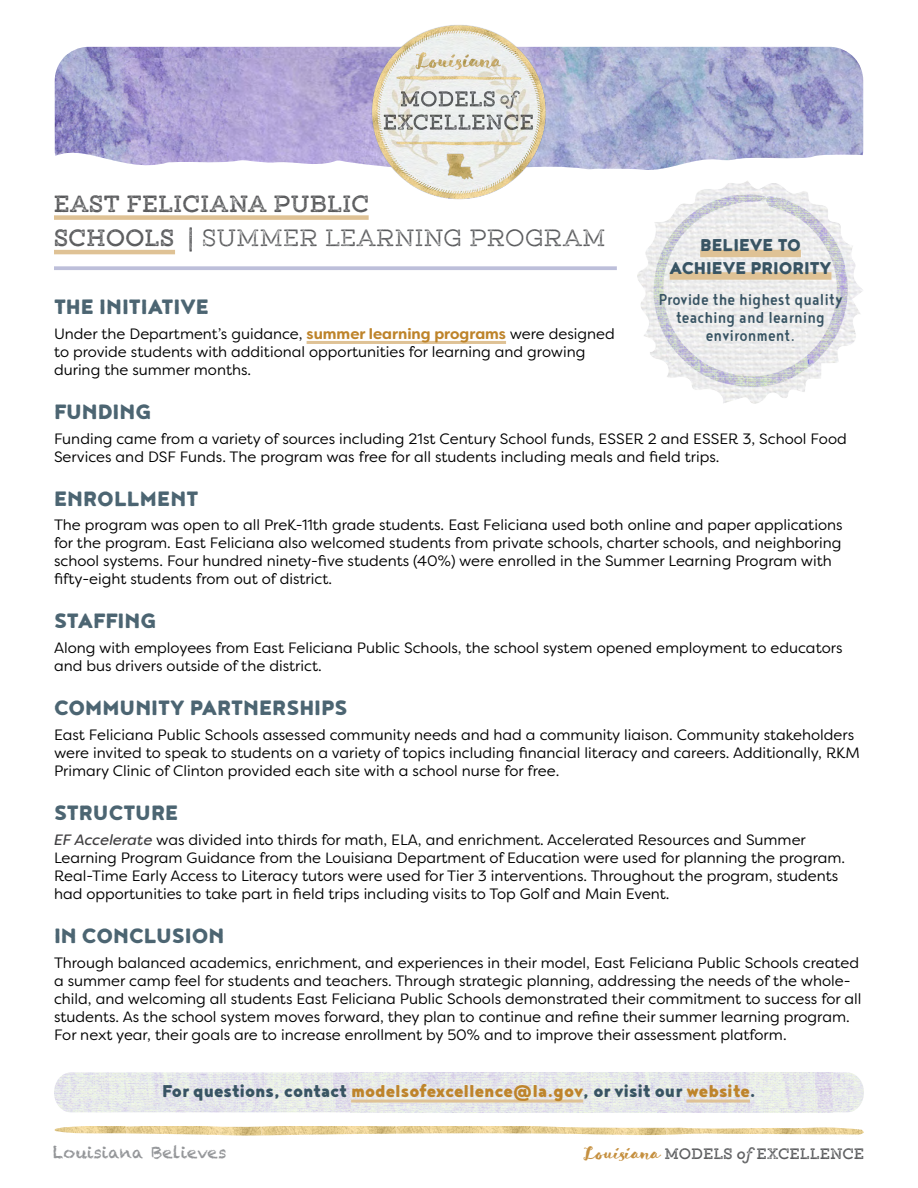
<style>
.page{position:relative;width:918px;height:1188px;background:#fff}
.page>*{position:absolute;margin:0;border:0;box-sizing:border-box;transform-origin:0 0}
.t1{font:25.5px "Noyh A Bistro";color:#4c6572}
.t2{font:21px/22.5px "Noyh A Bistro";color:#385463;text-align:center}
.t3{font:700 21px/34.5px "Gist X Upr";letter-spacing:.05em;color:#58595b}
.t4{font:19.5px/18.1px "Noyh A Text 2";color:#385463;text-align:center}
.t5{font:16.5px "Chalkduster";color:#939598}
.t6{font:15px/18px "Filson Soft";color:#000}
.t7{font:700 13.5px "Gist X Upr";letter-spacing:.045em;color:#58595b}
.s1{font-family:"Gist X Upr Bold Two";font-weight:400}
.s2{font-weight:300}
.s3{font-weight:700;color:#be842b}
.s4{font-style:italic;color:#414042}
.s5{color:#be842b}
.s6{font-family:"Goodlife Brush";font-weight:400;font-size:18.75px;color:#c59040}
.s7{font-family:"Gist X Reg"}
</style>
<div class="page">
<img style="left:126px;top:1126px;width:738px;height:10px">
<img style="left:55px;top:1126px;width:71px;height:8px">
<div style="left:54px;top:215px;width:315px;height:5px;background:#dfc295"></div>
<svg style="left:54px;top:266px;width:563px;height:4px;background:#c2c4dd"></svg>
<hr style="left:54px;top:250px;width:121px;height:4px;background:#dfc295">
<hr style="left:307px;top:341px;width:199px;height:3px;background:#dfc295">
<img style="left:55px;top:58px;width:317px;height:108px">
<img style="left:63px;top:47px;width:792px;height:11px">
<img style="left:546px;top:58px;width:317px;height:112px">
<img style="left:372px;top:25px;width:174px;height:175px">
<img style="left:54px;top:1072px;width:810px;height:40px">
<hr style="left:351px;top:1100px;width:232px;height:3px;background:#dfc295">
<hr style="left:686px;top:1100px;width:64px;height:3px;background:#dfc295">
<img style="left:637px;top:181px;width:226px;height:222px">
<div style="left:700px;top:250px;width:101px;height:7px;background:#dfc295"></div>
<div style="left:670px;top:272px;width:161px;height:8px;background:#dfc295"></div>
<p class="t3" style="left:54px;top:187px;width:553px">EAST FELICIANA PUBLIC<br>SCHOOLS <span class="s1">|</span> <span class="s2">SUMMER LEARNING PROGRAM</span></p>
<p class="t2" style="left:670px;top:233px;width:163px">BELIEVE TO<br>ACHIEVE PRIORITY</p>
<p class="t4" style="left:658px;top:290px;width:186px">Provide the highest quality teaching and learning environment.</p>
<p class="t1" style="left:54px;top:291px;width:157px">THE INITIATIVE</p>
<p class="t6" style="left:54px;top:324px;width:562px">Under the Department’s guidance, <span class="s3">summer learning programs</span> were designed to provide students with additional opportunities for learning and growing during the summer months.</p>
<p class="t1" style="left:54px;top:396px;width:99px">FUNDING</p>
<p class="t6" style="left:54px;top:429px;width:794px">Funding came from a variety of sources including 21st Century School funds, ESSER 2 and ESSER 3, School Food<br>Services and DSF Funds. The program was free for all students including meals and field trips.</p>
<p class="t1" style="left:54px;top:483px;width:146px">ENROLLMENT</p>
<p class="t6" style="left:54px;top:516px;width:790px">The program was open to all PreK-11th grade students. East Feliciana used both online and paper applications for the program. East Feliciana also welcomed students from private schools, charter schools, and neighboring school systems. Four hundred ninety-five students (40%) were enrolled in the Summer Learning Program with fifty-eight students from out of district.</p>
<p class="t1" style="left:54px;top:606px;width:104px">STAFFING</p>
<p class="t6" style="left:54px;top:639px;width:790px">Along with employees from East Feliciana Public Schools, the school system opened employment to educators and bus drivers outside of the district.</p>
<p class="t1" style="left:54px;top:692px;width:295px">COMMUNITY PARTNERSHIPS</p>
<p class="t6" style="left:54px;top:726px;width:808px">East Feliciana Public Schools assessed community needs and had a community liaison. Community stakeholders were invited to speak to students on a variety of topics including financial literacy and careers. Additionally, RKM<br>Primary Clinic of Clinton provided each site with a school nurse for free.</p>
<p class="t1" style="left:54px;top:797px;width:126px">STRUCTURE</p>
<p class="t6" style="left:54px;top:831px;width:793px"><span class="s4">EF Accelerate</span> was divided into thirds for math, ELA, and enrichment. Accelerated Resources and Summer Learning Program Guidance from the Louisiana Department of Education were used for planning the program.<br>Real-Time Early Access to Literacy tutors were used for Tier 3 interventions. Throughout the program, students had opportunities to take part in field trips including visits to Top Golf and Main Event.</p>
<p class="t1" style="left:54px;top:920px;width:172px">IN CONCLUSION</p>
<p class="t6" style="left:54px;top:953px;width:809px">Through balanced academics, enrichment, and experiences in their model, East Feliciana Public Schools created a summer camp feel for students and teachers. Through strategic planning, addressing the needs of the whole&shy;child, and welcoming all students East Feliciana Public Schools demonstrated their commitment to success for all students. As the school system moves forward, they plan to continue and refine their summer learning program.<br>For next year, their goals are to increase enrollment by 50% and to improve their assessment platform.</p>
<p class="t2" style="left:162px;top:1079px;width:595px">For questions, contact <span class="s5">modelsofexcellence@la.gov</span>, or visit our <span class="s5">website</span>.</p>
<p class="t5" style="left:53px;top:1143px;width:175px">Louisiana Believes</p>
<p class="t7" style="left:584px;top:1145px;width:282px"><span class="s6">Louisiana</span> MODELS <span class="s7">of</span>EXCELLENCE</p>
</div>
